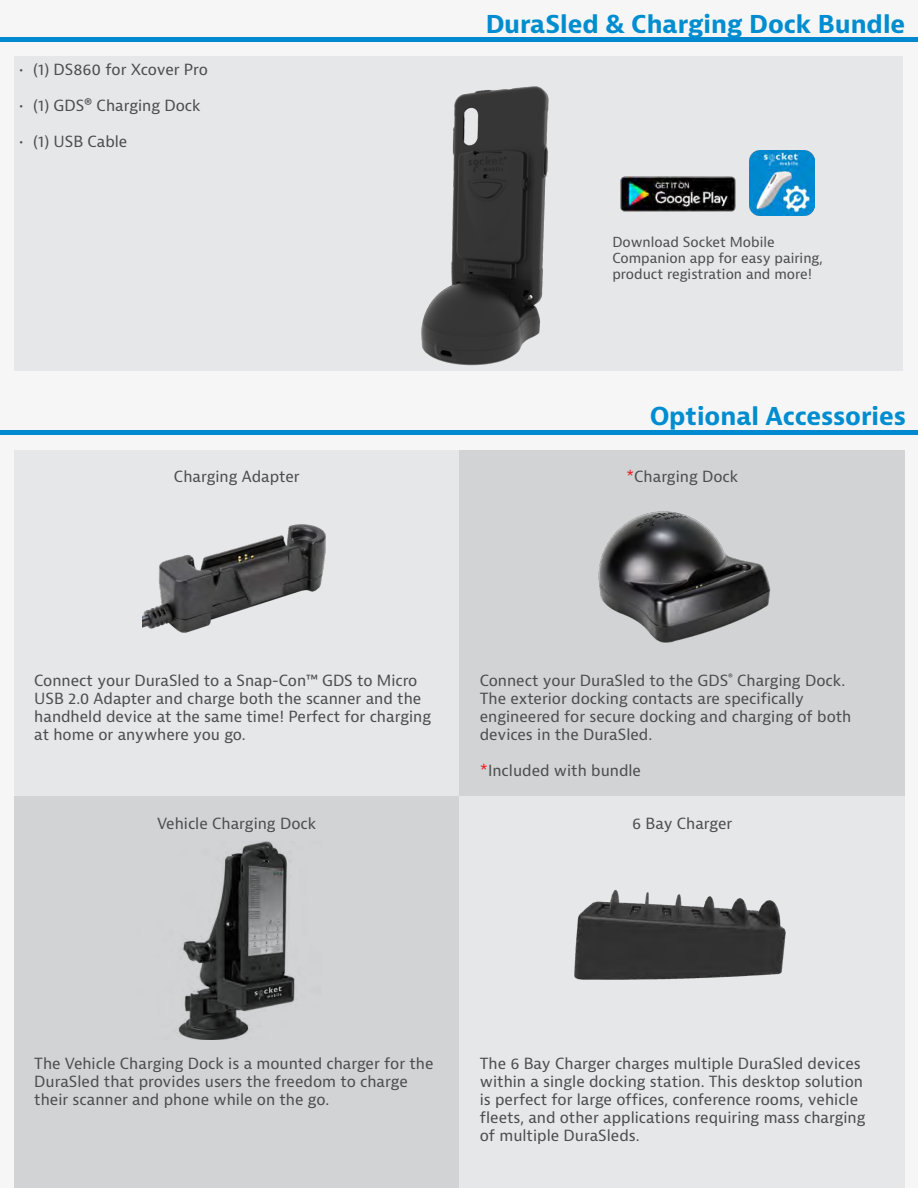
<style>
.page{position:relative;width:918px;height:1188px;background:#f6f6f6}
.page>*{position:absolute;margin:0;border:0;box-sizing:border-box;transform-origin:0 0}
.t1{font:700 24px "Bernina Sans";color:#008dd0}
.t2{font:15px/18px "Bernina Sans";color:#4d4d4f}
.t3{font:13.5px/16.2px "Bernina Sans";color:#4d4d4f}
.s1{color:#ed2124}
</style>
<div class="page">
<div style="left:14px;top:57px;width:205px;height:314px;background:#e6e7e8"></div>
<div style="left:219px;top:57px;width:684px;height:314px;background:#e6e7e8"></div>
<hr style="left:0;top:38px;width:918px;height:4px;background:#0089cf">
<div style="left:0;top:430px;width:918px;height:5px;background:#0089cf"></div>
<div style="left:14px;top:450px;width:446px;height:346px;background:#e6e7e8"></div>
<div style="left:460px;top:450px;width:445px;height:346px;background:#d1d3d4"></div>
<div style="left:14px;top:796px;width:446px;height:392px;background:#d1d3d4"></div>
<div style="left:460px;top:796px;width:445px;height:392px;background:#e6e7e8"></div>
<img style="left:142px;top:524px;width:184px;height:109px">
<img style="left:598px;top:511px;width:173px;height:132px">
<img style="left:178px;top:841px;width:117px;height:199px">
<img style="left:574px;top:889px;width:212px;height:91px">
<img style="left:421px;top:86px;width:128px;height:280px">
<img style="left:620px;top:176px;width:116px;height:36px">
<img style="left:749px;top:150px;width:65px;height:65px">
<p class="t2" style="left:20px;top:61px;width:190px">• (1) DS860 for Xcover Pro</p>
<p class="t2" style="left:20px;top:97px;width:183px">• (1) GDS® Charging Dock</p>
<p class="t2" style="left:20px;top:133px;width:109px">• (1) USB Cable</p>
<p class="t2" style="left:174px;top:468px;width:127px">Charging Adapter</p>
<h1 class="t1" style="left:485px;top:9px;width:422px">DuraSled &amp; Charging Dock Bundle</h1>
<p class="t3" style="left:612px;top:234px;width:212px">Download Socket Mobile<br>Companion app for easy pairing, product registration and more!</p>
<h1 class="t1" style="left:649px;top:401px;width:258px">Optional Accessories</h1>
<p class="t2" style="left:626px;top:468px;width:114px"><span class="s1">*</span>Charging Dock</p>
<p class="t2" style="left:34px;top:672px;width:398px">Connect your DuraSled to a Snap-Con™ GDS to Micro USB 2.0 Adapter and charge both the scanner and the handheld device at the same time! Perfect for charging at home or anywhere you go.</p>
<p class="t2" style="left:157px;top:814px;width:161px">Vehicle Charging Dock</p>
<p class="t2" style="left:480px;top:672px;width:373px">Connect your DuraSled to the GDS<sup>®</sup> Charging Dock.<br>The exterior docking contacts are specifically engineered for secure docking and charging of both devices in the DuraSled.</p>
<p class="t2" style="left:480px;top:762px;width:163px"><span class="s1">*</span>Included with bundle</p>
<p class="t2" style="left:632px;top:814px;width:102px">6 Bay Charger</p>
<p class="t2" style="left:34px;top:1055px;width:401px">The Vehicle Charging Dock is a mounted charger for the<br>DuraSled that provides users the freedom to charge their scanner and phone while on the go.</p>
<p class="t2" style="left:480px;top:1055px;width:387px">The 6 Bay Charger charges multiple DuraSled devices within a single docking station. This desktop solution is perfect for large offices, conference rooms, vehicle fleets, and other applications requiring mass charging of multiple DuraSleds.</p>
</div>
